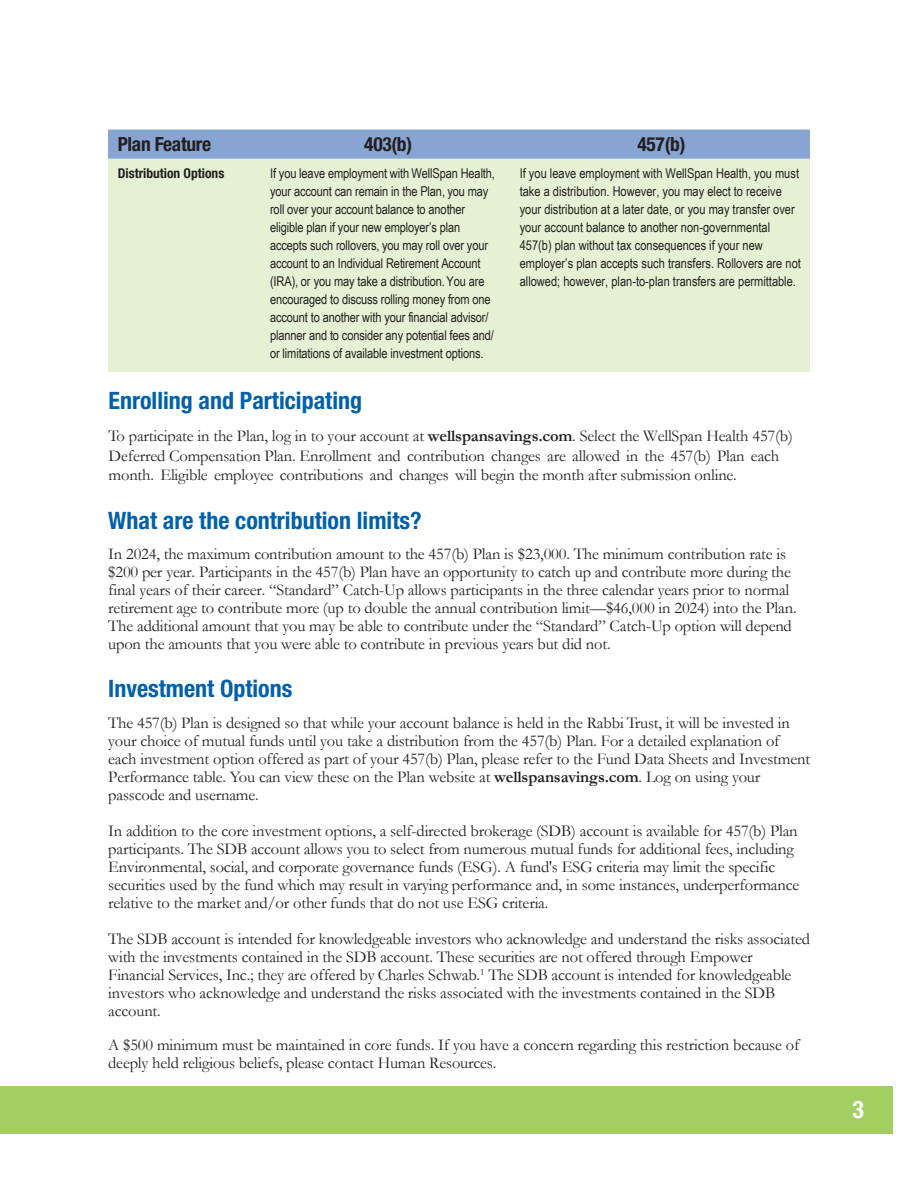
<style>
.page{position:relative;width:918px;height:1188px;background:#fff}
.page>*{position:absolute;margin:0;border:0;box-sizing:border-box;transform-origin:0 0}
.Body{font:700 condensed 24px "Helvetica Neue LT Std";color:#0060a9}
.t1{font:700 condensed 24px "Helvetica Neue LT Std";color:#fff}
.Column_Title{font:700 condensed 19.5px "Helvetica Neue LT Std";letter-spacing:-.015em;color:#231f20}
.Body-2{font:16.5px/18px "Garamond";letter-spacing:-.01em;color:#231f20}
.Table_Fund_Names{font:13.5px/18px "Arial Narrow";letter-spacing:-.01em;color:#231f20}
.Subhead2{font:700 condensed 13.5px "Helvetica Neue LT Std";color:#231f20}
.s1{font-weight:700}
</style>
<div class="page">
<div style="left:0;top:1086px;width:892px;height:48px;background:#a3cf60"></div>
<div style="left:108px;top:130px;width:702px;height:29px;background:#88a4d2"></div>
<div style="left:108px;top:159px;width:702px;height:213px;background:#e6f1d4"></div>
<p class="Column_Title" style="left:118px;top:132px;width:95px">Plan Feature</p>
<p class="Column_Title" style="left:364px;top:132px;width:49px">403(b)</p>
<p class="Column_Title" style="left:638px;top:132px;width:49px">457(b)</p>
<p class="Subhead2" style="left:118px;top:165px;width:108px">Distribution Options</p>
<p class="Table_Fund_Names" style="left:270px;top:164px;width:226px">If you leave employment with WellSpan Health, your account can remain in the Plan, you may roll over your account balance to another eligible plan if your new employer’s plan accepts such rollovers, you may roll over your account to an Individual Retirement Account (IRA), or you may take a distribution.You are encouraged to discuss rolling money from one account to another with your financial advisor/ planner and to consider any potential fees and/ or limitations of available investment options.</p>
<p class="Table_Fund_Names" style="left:520px;top:164px;width:283px">If you leave employment with WellSpan Health, you must take a distribution. However, you may elect to receive your distribution at a later date, or you may transfer over your account balance to another non-governmental 457(b) plan without tax consequences if your new employer’s plan accepts such transfers. Rollovers are not allowed; however, plan-to-plan transfers are permittable.</p>
<p class="Body" style="left:109px;top:386px;width:255px">Enrolling and Participating</p>
<p class="Body-2" style="left:109px;top:425px;width:686px;line-height:19.8px">To participate in the Plan, log in to your account at <span class="s1">wellspansavings.com</span>. Select the WellSpan Health 457(b)<br>Deferred Compensation Plan. Enrollment and contribution changes are allowed in the 457(b) Plan each month. Eligible employee contributions and changes will begin the month after submission online.</p>
<p class="Body" style="left:108px;top:506px;width:315px">What are the contribution limits?</p>
<p class="Body-2" style="left:108px;top:544px;width:690px">In 2024, the maximum contribution amount to the 457(b) Plan is $23,000. The minimum contribution rate is $200 per year. Participants in the 457(b) Plan have an opportunity to catch up and contribute more during the final years of their career. “Standard” Catch-Up allows participants in the three calendar years prior to normal retirement age to contribute more (up to double the annual contribution limit—$46,000 in 2024) into the Plan.<br>The additional amount that you may be able to contribute under the “Standard” Catch-Up option will depend upon the amounts that you were able to contribute in previous years but did not.</p>
<p class="Body" style="left:108px;top:674px;width:186px">Investment Options</p>
<p class="Body-2" style="left:108px;top:714px;width:703px">The 457(b) Plan is designed so that while your account balance is held in the Rabbi Trust, it will be invested in your choice of mutual funds until you take a distribution from the 457(b) Plan. For a detailed explanation of each investment option offered as part of your 457(b) Plan, please refer to the Fund Data Sheets and Investment Performance table. You can view these on the Plan website at <span class="s1">wellspansavings.com</span>. Log on using your passcode and username.</p>
<p class="Body-2" style="left:108px;top:822px;width:693px">In addition to the core investment options, a self-directed brokerage (SDB) account is available for 457(b) Plan participants. The SDB account allows you to select from numerous mutual funds for additional fees, including Environmental, social, and corporate governance funds (ESG). A fund's ESG criteria may limit the specific securities used by the fund which may result in varying performance and, in some instances, underperformance relative to the market and/or other funds that do not use ESG criteria.</p>
<p class="Body-2" style="left:108px;top:930px;width:703px">The SDB account is intended for knowledgeable investors who acknowledge and understand the risks associated with the investments contained in the SDB account. These securities are not offered through Empower Financial Services, Inc.; they are offered by Charles Schwab.<sup>1</sup> The SDB account is intended for knowledgeable investors who acknowledge and understand the risks associated with the investments contained in the SDB account.</p>
<p class="Body-2" style="left:108px;top:1036px;width:693px">A $500 minimum must be maintained in core funds. If you have a concern regarding this restriction because of deeply held religious beliefs, please contact Human Resources.</p>
<h1 class="t1" style="left:852px;top:1095px;width:13px">3</h1>
</div>
